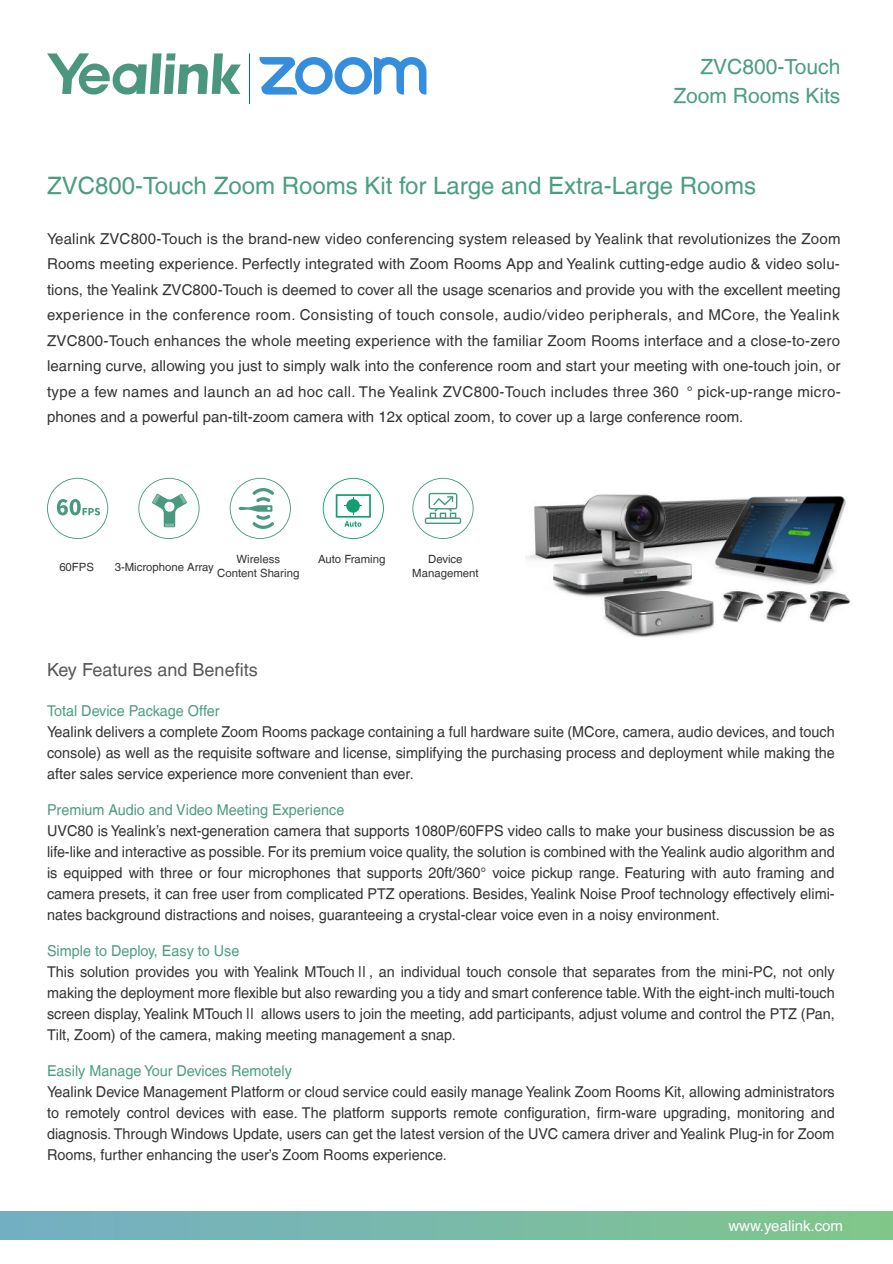
<style>
.page{position:relative;width:893px;height:1264px;background:#fff}
.page>*{position:absolute;margin:0;border:0;box-sizing:border-box;transform-origin:0 0}
.t1{font:24px "Helvetica LT";color:#4b9d82}
.t2{font:21px/29.1px "Helvetica LT";color:#4b9d82;text-align:right}
.t3{font:18px "Helvetica LT";color:#595757}
.t4{font:15px/21px "Helvetica LT";color:#333;text-align:justify;scale:.96 1}
.t5{font:15px/25.5px "Helvetica LT";color:#333;text-align:justify}
.t6{font:15px "Helvetica LT";color:#4b9d82;scale:.96 1}
.t7{font:15px "Helvetica LT";color:#fff}
.t8{font:11.4px/14.5px "Helvetica LT";color:#333;text-align:center}
.s1{color:#4b9d82}
.s2{font-family:"Source Han Sans CN"}
</style>
<div class="page">
<div style="left:0;top:1210px;width:892px;height:28px;background:linear-gradient(to right,#73aec6,#81c68a)"></div>
<svg style="left:47px;top:53px;width:194px;height:42px"></svg>
<svg style="left:259px;top:57px;width:167px;height:38px"></svg>
<hr style="left:249px;top:53px;width:1px;height:51px;background:#007851">
<svg style="left:230px;top:478px;width:61px;height:61px"></svg>
<svg style="left:412px;top:478px;width:61px;height:61px"></svg>
<svg style="left:47px;top:478px;width:61px;height:61px"></svg>
<svg style="left:138px;top:478px;width:61px;height:61px"></svg>
<img style="left:525px;top:494px;width:326px;height:144px">
<svg style="left:322px;top:478px;width:62px;height:61px"></svg>
<h2 class="t2" style="left:673px;top:52px;width:168px">ZVC800-Touch<br>Zoom Rooms Kits</h2>
<h1 class="t1" style="left:47px;top:171px;width:710px">ZVC800-Touch Zoom Rooms Kit for Large and Extra-Large Rooms</h1>
<p class="t5" style="left:47px;top:226px;width:795px">Yealink ZVC800-Touch is the brand-new video conferencing system released by Yealink that revolutionizes the Zoom Rooms meeting experience. Perfectly integrated with Zoom Rooms App and Yealink cutting-edge audio &amp; video solu&shy;tions, the Yealink ZVC800-Touch is deemed to cover all the usage scenarios and provide you with the excellent meeting experience in the conference room. Consisting of touch console, audio/video peripherals, and MCore, the Yealink ZVC800-Touch enhances the whole meeting experience with the familiar Zoom Rooms interface and a close-to-zero learning curve, allowing you just to simply walk into the conference room and start your meeting with one-touch join, or type a few names and launch an ad hoc call. The Yealink ZVC800-Touch includes three 360 ° pick-up-range micro&shy;phones and a powerful pan-tilt-zoom camera with 12x optical zoom, to cover up a large conference room.</p>
<p class="t8" style="left:217px;top:551px;width:84px">Wireless<br>Content Sharing</p>
<p class="t8" style="left:318px;top:551px;width:69px">Auto Framing</p>
<p class="t8" style="left:412px;top:551px;width:68px">Device<br>Management</p>
<p class="t8" style="left:59px;top:559px;width:36px">60FPS</p>
<p class="t8" style="left:115px;top:559px;width:101px">3-Microphone Array</p>
<p class="t3" style="left:47px;top:659px;width:212px">Key Features and Benefits</p>
<p class="t6" style="left:47px;top:701px;width:181px">Total Device Package Offer</p>
<p class="t4" style="left:47px;top:721px;width:821px">Yealink delivers a complete Zoom Rooms package containing a full hardware suite (MCore, camera, audio devices, and touch console) as well as the requisite software and license, simplifying the purchasing process and deployment while making the after sales service experience more convenient than ever.</p>
<p class="t6" style="left:47px;top:800px;width:311px">Premium Audio and Video Meeting Experience</p>
<p class="t4" style="left:47px;top:820px;width:821px">UVC80 is Yealink’s next-generation camera that supports 1080P/60FPS video calls to make your business discussion be as life-like and interactive as possible. For its premium voice quality, the solution is combined with the Yealink audio algorithm and is equipped with three or four microphones that supports 20ft/360° voice pickup range. Featuring with auto framing and camera presets, it can free user from complicated PTZ operations. Besides, Yealink Noise Proof technology effectively elimi&shy;nates background distractions and noises, guaranteeing a crystal-clear voice even in a noisy environment.</p>
<p class="t4" style="left:47px;top:940px;width:821px;text-align:left"><span class="s1">Simple to Deploy, Easy to Use<br></span>This solution provides you with Yealink MTouch<span class="s2">Ⅱ</span>, an individual touch console that separates from the mini-PC, not only making the deployment more flexible but also rewarding you a tidy and smart conference table. With the eight-inch multi-touch screen display, Yealink MTouch<span class="s2">Ⅱ</span> allows users to join the meeting, add participants, adjust volume and control the PTZ (Pan, Tilt, Zoom) of the camera, making meeting management a snap.</p>
<p class="t6" style="left:47px;top:1061px;width:256px">Easily Manage Your Devices Remotely</p>
<p class="t4" style="left:47px;top:1081px;width:821px">Yealink Device Management Platform or cloud service could easily manage Yealink Zoom Rooms Kit, allowing administrators to remotely control devices with ease. The platform supports remote configuration, firm-ware upgrading, monitoring and diagnosis. Through Windows Update, users can get the latest version of the UVC camera driver and Yealink Plug-in for Zoom Rooms, further enhancing the user’s Zoom Rooms experience.</p>
<p class="t7" style="left:728px;top:1216px;width:116px">www.yealink.com</p>
</div>
